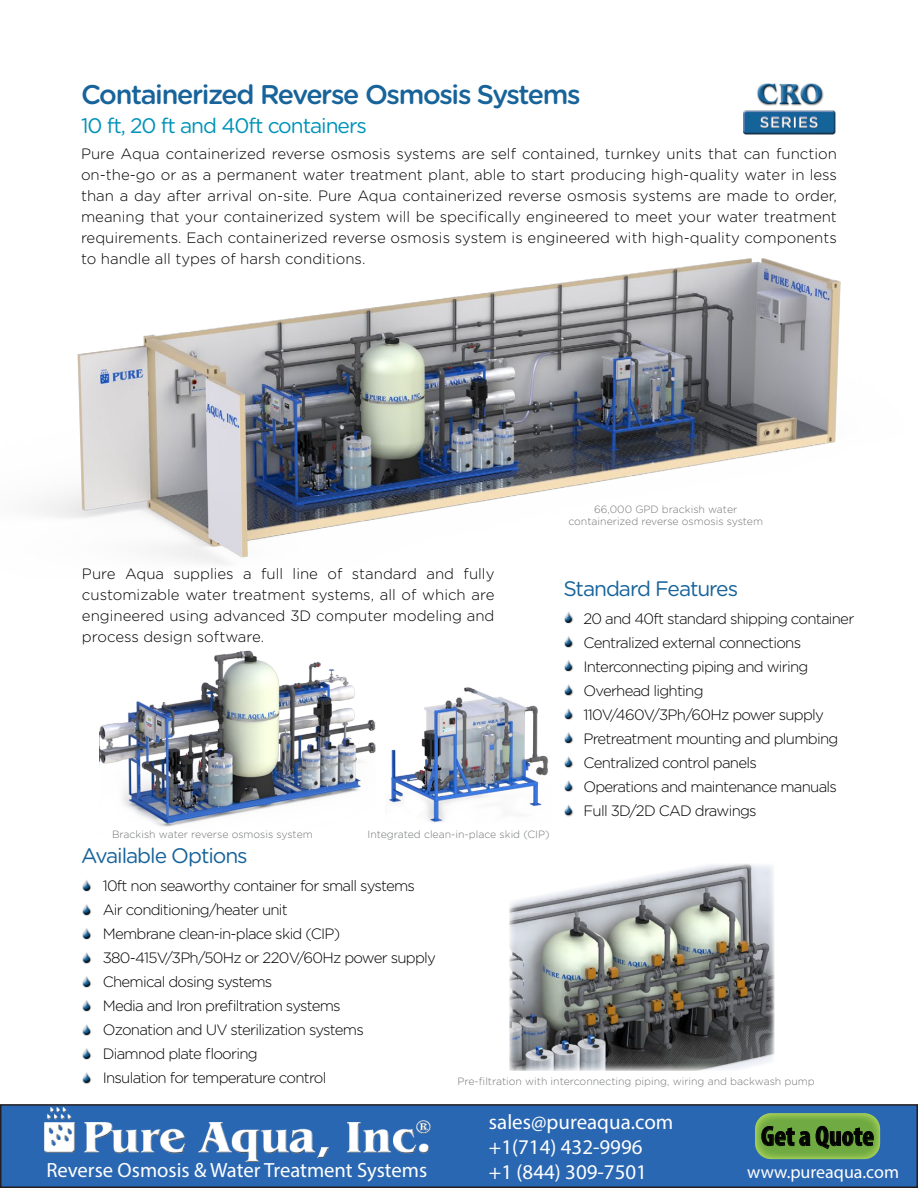
<style>
.page{position:relative;width:918px;height:1188px;background:#fff}
.page>*{position:absolute;margin:0;border:0;box-sizing:border-box;transform-origin:0 0}
.t1{font:700 30px "Benguiat IT Cby BT";color:#17639a}
.t2{font:700 condensed 27.9px "Myriad Pro";color:#040503}
.t3{font:500 27px "Gotham Rounded";letter-spacing:-.05em;color:#17639a}
.t4{font:21px/25.2px "Myriad Pro";color:#fff}
.t5{font:21px "Gotham Rounded";letter-spacing:-.05em;color:#17639a}
.t6{font:21px "Gotham Rounded";letter-spacing:-.05em;color:#0093b9}
.t7{font:20.7px "Myriad Pro";color:#fff}
.t8{font:18px "Myriad Pro";color:#fff}
.t9{font:300 15px/24px "Gotham Rounded";letter-spacing:-.05em;color:#000;text-align:justify}
.t10{font:300 10.5px/12px "Gotham Rounded";color:#737577;text-align:center}
</style>
<div class="page">
<div style="left:1px;top:1105px;width:916px;height:82px;background:#2a67b2"></div>
<div style="left:0;top:1104px;width:918px;height:84px;border:1px solid #231f20"></div>
<img style="left:44px;top:1107px;width:31px;height:46px">
<img style="left:84px;top:1122px;width:345px;height:39px">
<img style="left:416px;top:1120px;width:14px;height:14px">
<svg style="left:755px;top:1113px;width:125px;height:46px;background:#7fb44b"></svg>
<svg style="left:761px;top:1126px;width:113px;height:62px"></svg>
<div style="left:563px;top:612px;width:12px;height:206px;background:#000;opacity:.75"></div>
<div style="left:81px;top:880px;width:13px;height:205px;background:#000;opacity:.75"></div>
<img style="left:40px;top:258px;width:801px;height:307px">
<img style="left:509px;top:864px;width:266px;height:206px">
<img style="left:99px;top:650px;width:277px;height:177px">
<img style="left:389px;top:687px;width:159px;height:136px">
<div style="left:756px;top:83px;width:69px;height:24px;background:#000;opacity:.6"></div>
<img style="left:744px;top:111px;width:92px;height:24px">
<img style="left:743px;top:111px;width:92px;height:23px">
<svg style="left:565px;top:612px;width:7px;height:11px"></svg>
<svg style="left:565px;top:636px;width:7px;height:11px"></svg>
<svg style="left:565px;top:660px;width:7px;height:11px"></svg>
<svg style="left:565px;top:684px;width:7px;height:11px"></svg>
<svg style="left:565px;top:708px;width:7px;height:11px"></svg>
<svg style="left:565px;top:732px;width:7px;height:11px"></svg>
<svg style="left:565px;top:756px;width:7px;height:11px"></svg>
<svg style="left:565px;top:780px;width:7px;height:11px"></svg>
<svg style="left:565px;top:804px;width:7px;height:11px"></svg>
<svg style="left:83px;top:880px;width:7px;height:11px"></svg>
<svg style="left:83px;top:904px;width:7px;height:11px"></svg>
<svg style="left:83px;top:928px;width:7px;height:11px"></svg>
<svg style="left:83px;top:952px;width:7px;height:11px"></svg>
<svg style="left:83px;top:976px;width:7px;height:11px"></svg>
<svg style="left:83px;top:1000px;width:7px;height:11px"></svg>
<svg style="left:83px;top:1024px;width:7px;height:11px"></svg>
<svg style="left:83px;top:1048px;width:7px;height:11px"></svg>
<svg style="left:83px;top:1072px;width:7px;height:11px"></svg>
<h3 class="t3" style="left:81px;top:75px;width:501px">Containerized Reverse Osmosis Systems</h3>
<h1 class="t1" style="left:757px;top:75px;width:68px">CRO</h1>
<h3 class="t6" style="left:81px;top:111px;width:287px">10 ft, 20 ft and 40ft containers</h3>
<p class="t9" style="left:81px;top:143px;width:758px;line-height:21px">Pure Aqua containerized reverse osmosis systems are self contained, turnkey units that can function on-the-go or as a permanent water treatment plant, able to start producing high-quality water in less than a day after arrival on-site. Pure Aqua containerized reverse osmosis systems are made to order, meaning that your containerized system will be specifically engineered to meet your water treatment requirements. Each containerized reverse osmosis system is engineered with high-quality components to handle all types of harsh conditions.</p>
<p class="t10" style="left:568px;top:503px;width:196px">66,000 GPD brackish water containerized reverse osmosis system</p>
<p class="t9" style="left:82px;top:562px;width:414px;line-height:21px">Pure Aqua supplies a full line of standard and fully customizable water treatment systems, all of which are engineered using advanced 3D computer modeling and process design software.</p>
<p class="t10" style="left:112px;top:828px;width:202px">Brackish water reverse osmosis system</p>
<p class="t10" style="left:367px;top:828px;width:184px">Integrated clean-in-place skid (CIP)</p>
<h3 class="t5" style="left:81px;top:842px;width:168px">Available Options</h3>
<h3 class="t5" style="left:563px;top:574px;width:176px">Standard Features</h3>
<p class="t9" style="left:584px;top:606px;width:272px;text-align:left">20 and 40ft standard shipping container<br>Centralized external connections<br>Interconnecting piping and wiring<br>Overhead lighting<br>110V/460V/3Ph/60Hz power supply<br>Pretreatment mounting and plumbing<br>Centralized control panels<br>Operations and maintenance manuals<br>Full 3D/2D CAD drawings</p>
<p class="t9" style="left:103px;top:873px;width:335px;text-align:left">10ft non seaworthy container for small systems Air conditioning/heater unit<br>Membrane clean-in-place skid (CIP)<br>380-415V/3Ph/50Hz or 220V/60Hz power supply Chemical dosing systems<br>Media and Iron prefiltration systems<br>Ozonation and UV sterilization systems<br>Diamnod plate flooring<br>Insulation for temperature control</p>
<h3 class="t7" style="left:46px;top:1157px;width:382px">Reverse Osmosis &amp; Water Treatment Systems</h3>
<p class="t10" style="left:458px;top:1075px;width:359px">Pre-filtration with interconnecting piping, wiring and backwash pump</p>
<h3 class="t4" style="left:489px;top:1109px;width:186px">sales@pureaqua.com +1(714) 432-9996<br>+1 (844) 309-7501</h3>
<h2 class="t2" style="left:761px;top:1119px;width:114px">Get a Quote</h2>
<p class="t8" style="left:747px;top:1161px;width:153px">www.pureaqua.com</p>
</div>
